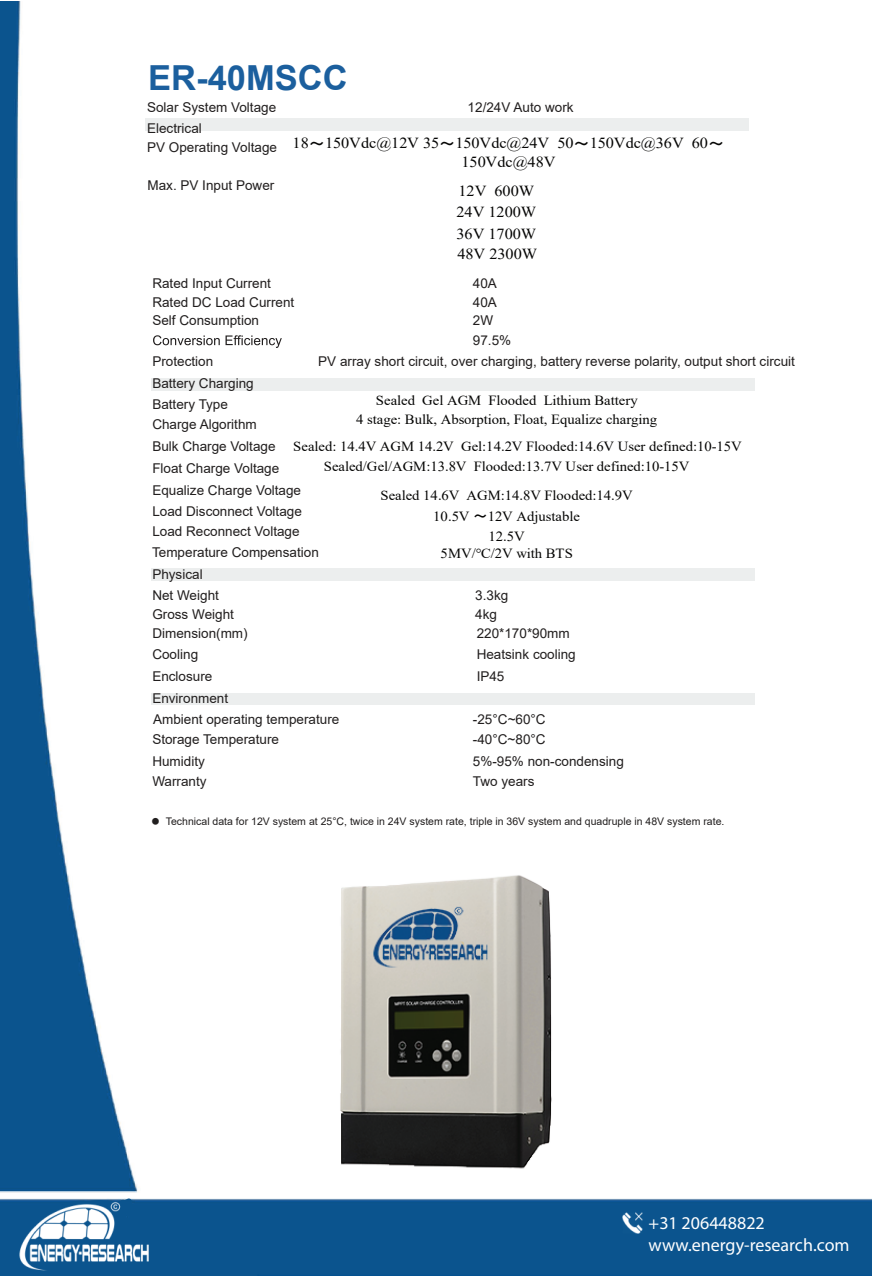
<style>
.page{position:relative;width:881px;height:1276px;background:#fff}
.page>*{position:absolute;margin:0;border:0;box-sizing:border-box;transform-origin:0 0}
.t1{font:700 34.5px "Arial";color:#1b5f9e}
.t2{font:27px "Arial";color:#211e1e}
.t3{font:18px/21.6px "Myriad Pro";color:#fff}
.t4{font:15.3px/20.9px "Times New Roman";color:#050504;scale:1.06 1}
.t5{font:13.95px/20.7px "Times New Roman";color:#050504;text-align:center;scale:1.05 1}
.t6{font:13.5px/19.5px "Arial";color:#211e1e}
.t7{font:10.5px "Arial";color:#211e1e}
.s1{font-family:"MS Gothic"}
</style>
<div class="page">
<img style="left:0;top:2px;width:870px;height:1274px">
<svg style="left:715px;top:310px;width:1px;height:15px"></svg>
<svg style="left:11px;top:1197px;width:179px;height:79px;background:#226498"></svg>
<img style="left:622px;top:1223px;width:20px;height:10px">
<img style="left:18px;top:1201px;width:132px;height:73px">
<div style="left:145px;top:119px;width:603px;height:12px;background:#eceeee"></div>
<div style="left:151px;top:378px;width:603px;height:12px;background:#eceeee"></div>
<div style="left:151px;top:569px;width:603px;height:12px;background:#eceeee"></div>
<div style="left:151px;top:693px;width:603px;height:11px;background:#eceeee"></div>
<svg style="left:153px;top:335px;width:129px;height:13px"></svg>
<div style="left:149px;top:61px;width:256px;height:32px;background:#fff"></div>
<img style="left:270px;top:798px;width:394px;height:425px">
<h1 class="t1" style="left:148px;top:54px;width:201px">ER-40MSCC</h1>
<p class="t6" style="left:147px;top:98px;width:131px">Solar System Voltage</p>
<p class="t6" style="left:467px;top:98px;width:107px">12/24V Auto work</p>
<p class="t6" style="left:147px;top:118px;width:56px">Electrical</p>
<p class="t6" style="left:147px;top:137px;width:131px">PV Operating Voltage</p>
<p class="t6" style="left:147px;top:176px;width:128px">Max. PV Input Power</p>
<p class="t4" style="left:292px;top:133px;width:408px;line-height:19px;text-align:center">18<span class="s1">～</span>150Vdc@12V 35<span class="s1">～</span>150Vdc@24V 50<span class="s1">～</span>150Vdc@36V 60<span class="s1">～<br></span>150Vdc@48V</p>
<p class="t4" style="left:456px;top:180px;width:77px">12V 600W<br>24V 1200W<br>36V 1700W<br>48V 2300W</p>
<p class="t6" style="left:152px;top:274px;width:120px">Rated Input Current</p>
<p class="t6" style="left:472px;top:274px;width:26px">40A</p>
<p class="t6" style="left:152px;top:292px;width:143px">Rated DC Load Current</p>
<p class="t6" style="left:472px;top:292px;width:26px">40A</p>
<p class="t6" style="left:152px;top:311px;width:108px">Self Consumption</p>
<p class="t6" style="left:472px;top:311px;width:22px">2W</p>
<p class="t6" style="left:472px;top:330px;width:40px">97.5%</p>
<p class="t6" style="left:152px;top:351px;width:62px">Protection</p>
<p class="t6" style="left:318px;top:351px;width:478px">PV array short circuit, over charging, battery reverse polarity, output short circuit</p>
<p class="t6" style="left:152px;top:373px;width:103px">Battery Charging</p>
<p class="t5" style="left:356px;top:390px;width:288px;line-height:19.4px">Sealed Gel AGM Flooded Lithium Battery<br>4 stage: Bulk, Absorption, Float, Equalize charging</p>
<p class="t5" style="left:324px;top:436px;width:399px;line-height:19.5px;text-align:left;text-indent:-31px">Sealed: 14.4V AGM 14.2V Gel:14.2V Flooded:14.6V User defined:10-15V<br>Sealed/Gel/AGM:13.8V Flooded:13.7V User defined:10-15V</p>
<p class="t5" style="left:380px;top:484px;width:242px">Sealed 14.6V AGM:14.8V Flooded:14.9V<br>10.5V <span class="s1">～</span>12V Adjustable<br>12.5V</p>
<p class="t5" style="left:440px;top:542px;width:127px">5MV/℃/2V with BTS</p>
<p class="t6" style="left:152px;top:394px;width:106px">Battery Type<br>Charge Algorithm</p>
<p class="t6" style="left:152px;top:436px;width:125px">Bulk Charge Voltage</p>
<p class="t6" style="left:152px;top:480px;width:150px">Equalize Charge Voltage</p>
<p class="t6" style="left:152px;top:458px;width:128px">Float Charge Voltage</p>
<p class="t6" style="left:152px;top:501px;width:151px;line-height:20.4px">Load Disconnect Voltage<br>Load Reconnect Voltage</p>
<p class="t6" style="left:152px;top:543px;width:168px">Temperature Compensation</p>
<p class="t6" style="left:152px;top:563px;width:68px;line-height:21px">Physical<br>Net Weight</p>
<p class="t6" style="left:475px;top:585px;width:35px">3.3kg</p>
<p class="t6" style="left:152px;top:604px;width:83px">Gross Weight</p>
<p class="t6" style="left:475px;top:604px;width:23px">4kg</p>
<p class="t6" style="left:152px;top:644px;width:47px">Cooling</p>
<p class="t6" style="left:476px;top:644px;width:101px">Heatsink cooling</p>
<p class="t6" style="left:152px;top:666px;width:62px">Enclosure</p>
<p class="t6" style="left:476px;top:666px;width:29px">IP45</p>
<p class="t6" style="left:152px;top:623px;width:97px">Dimension(mm)</p>
<p class="t6" style="left:476px;top:623px;width:95px">220*170*90mm</p>
<p class="t6" style="left:152px;top:689px;width:77px">Environment</p>
<p class="t6" style="left:153px;top:709px;width:188px">Ambient operating temperature</p>
<p class="t6" style="left:473px;top:709px;width:74px">-25°C~60°C</p>
<p class="t6" style="left:152px;top:729px;width:128px">Storage Temperature</p>
<p class="t6" style="left:472px;top:729px;width:74px">-40°C~80°C</p>
<p class="t6" style="left:152px;top:751px;width:54px">Humidity</p>
<p class="t6" style="left:472px;top:751px;width:152px">5%-95% non-condensing</p>
<p class="t6" style="left:152px;top:771px;width:56px">Warranty</p>
<p class="t6" style="left:472px;top:771px;width:63px">Two years</p>
<h2 class="t2" style="left:151px;top:802px;width:11px">•</h2>
<p class="t7" style="left:166px;top:814px;width:560px">Technical data for 12V system at 25°C, twice in 24V system rate, triple in 36V system and quadruple in 48V system rate.</p>
<h3 class="t3" style="left:648px;top:1211px;width:202px">+31 206448822 www.energy-research.com</h3>
</div>
